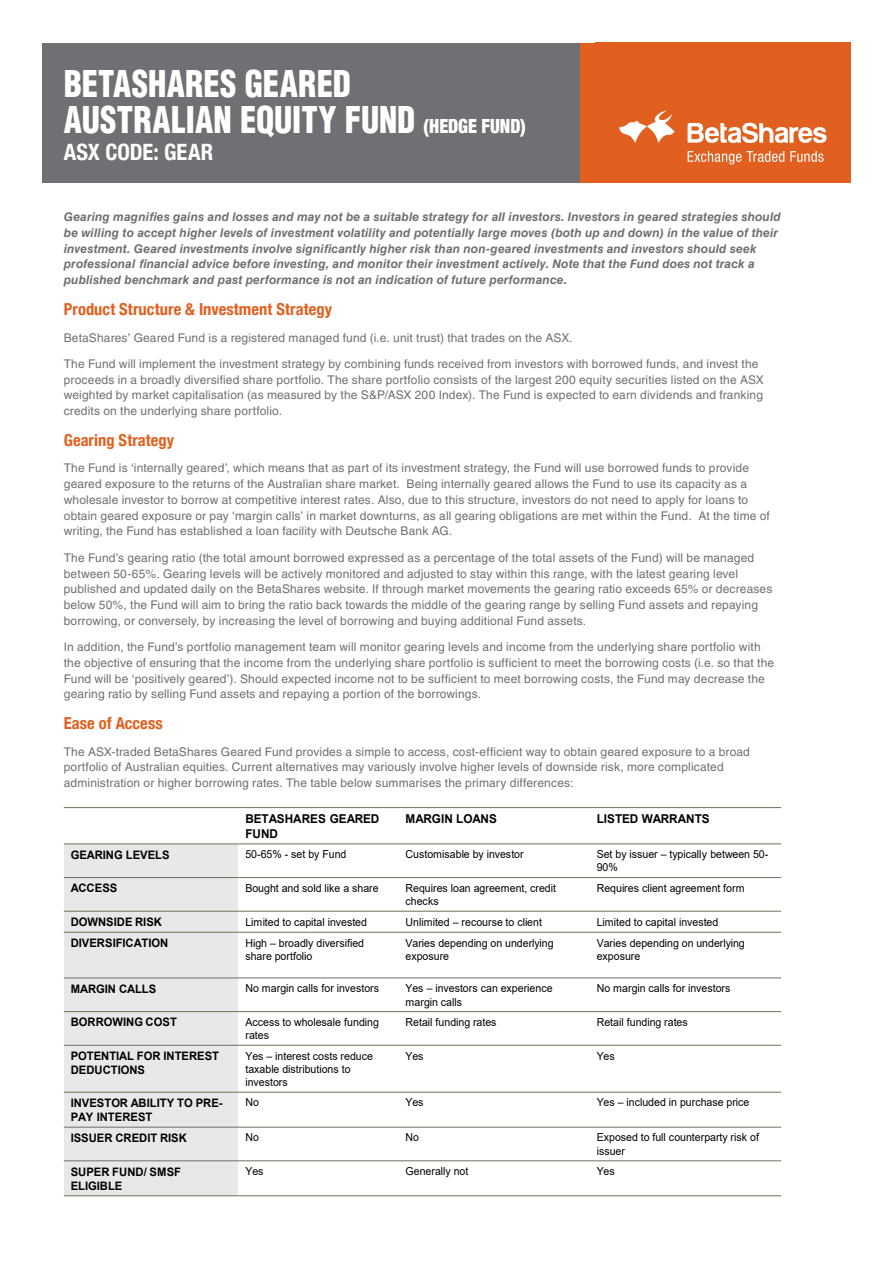
<style>
.page{position:relative;width:893px;height:1263px;background:#fff}
.page>*{position:absolute;margin:0;border:0;box-sizing:border-box;transform-origin:0 0}
.t1{font:900 condensed 36px "Helvetica LT Std";letter-spacing:.005em;color:#fff;scale:.91 1}
.t2{font:700 condensed 22.5px "Helvetica Neue LT Com";color:#fff}
.Fact_-_Body_copy{font:700 condensed 16.5px "Helvetica Neue LT Com";letter-spacing:.005em;color:#e1601f}
.t3{font:700 12.15px/14.5px "Arial";letter-spacing:-.005em;color:#000;scale:.96 1}
.Fact_-_Body_copy-2{font:12px/15.8px "Helvetica LT Std";letter-spacing:.015em;color:#706e73}
.Fact_-_Body_copy-3{font:italic 700 12px/15.8px "Helvetica LT Std";letter-spacing:.01em;color:#706e73}
.t4{font:700 11.7px/14px "Arial";letter-spacing:.005em;color:#000;scale:.96 1}
.t5{font:10.95px/13.4px "Arial";color:#000;scale:.96 1}
.s1{font-family:"Helvetica Neue LT Com";font-size:19.5px}
</style>
<div class="page">
<div style="left:64px;top:844px;width:175px;height:33px;background:#e8e8e8"></div>
<div style="left:64px;top:877px;width:175px;height:34px;background:#e8e8e8"></div>
<div style="left:64px;top:911px;width:175px;height:21px;background:#e8e8e8"></div>
<div style="left:64px;top:932px;width:175px;height:46px;background:#e8e8e8"></div>
<div style="left:64px;top:978px;width:175px;height:33px;background:#e8e8e8"></div>
<div style="left:64px;top:1011px;width:175px;height:34px;background:#e8e8e8"></div>
<div style="left:64px;top:1045px;width:175px;height:47px;background:#e8e8e8"></div>
<div style="left:64px;top:1092px;width:175px;height:35px;background:#e8e8e8"></div>
<div style="left:64px;top:1127px;width:175px;height:34px;background:#e8e8e8"></div>
<div style="left:64px;top:1161px;width:175px;height:35px;background:#e8e8e8"></div>
<hr style="left:64px;top:844px;width:717px;height:1px;background:#747260">
<hr style="left:64px;top:877px;width:717px;height:1px;background:#747260">
<hr style="left:64px;top:911px;width:717px;height:1px;background:#747260">
<hr style="left:64px;top:932px;width:717px;height:1px;background:#747260">
<hr style="left:64px;top:978px;width:717px;height:1px;background:#747260">
<hr style="left:64px;top:1011px;width:717px;height:1px;background:#747260">
<hr style="left:64px;top:1045px;width:717px;height:1px;background:#747260">
<hr style="left:64px;top:1092px;width:717px;height:1px;background:#747260">
<hr style="left:64px;top:1127px;width:717px;height:1px;background:#747260">
<hr style="left:64px;top:1160px;width:717px;height:1px;background:#747260">
<hr style="left:64px;top:807px;width:717px;height:1px;background:#747260">
<hr style="left:64px;top:1195px;width:717px;height:1px;background:#747260">
<div style="left:43px;top:43px;width:537px;height:140px;background:#707074"></div>
<div style="left:580px;top:43px;width:270px;height:140px;background:#e1601f"></div>
<svg style="left:619px;top:110px;width:56px;height:33px"></svg>
<svg style="left:688px;top:123px;width:138px;height:20px"></svg>
<svg style="left:688px;top:151px;width:136px;height:13px"></svg>
<p class="t1" style="left:64px;top:61px;width:317px">BETASHARES GEARED</p>
<p class="t1" style="left:64px;top:97px;width:509px">AUSTRALIAN EQUITY FUND <span class="s1">(HEDGE FUND)</span></p>
<p class="t2" style="left:64px;top:138px;width:151px">ASX CODE: GEAR</p>
<p class="Fact_-_Body_copy-3" style="left:64px;top:209px;width:718px">Gearing magnifies gains and losses and may not be a suitable strategy for all investors. Investors in geared strategies should be willing to accept higher levels of investment volatility and potentially large moves (both up and down) in the value of their investment. Geared investments involve significantly higher risk than non-geared investments and investors should seek professional financial advice before investing, and monitor their investment actively. Note that the Fund does not track a published benchmark and past performance is not an indication of future performance.</p>
<p class="Fact_-_Body_copy" style="left:64px;top:299px;width:270px">Product Structure &amp; Investment Strategy</p>
<p class="Fact_-_Body_copy-2" style="left:64px;top:329px;width:511px">BetaShares’ Geared Fund is a registered managed fund (i.e. unit trust) that trades on the ASX.</p>
<p class="Fact_-_Body_copy-2" style="left:64px;top:356px;width:702px">The Fund will implement the investment strategy by combining funds received from investors with borrowed funds, and invest the proceeds in a broadly diversified share portfolio. The share portfolio consists of the largest 200 equity securities listed on the ASX weighted by market capitalisation (as measured by the S&amp;P/ASX 200 Index). The Fund is expected to earn dividends and franking credits on the underlying share portfolio.</p>
<p class="Fact_-_Body_copy" style="left:64px;top:430px;width:112px">Gearing Strategy</p>
<p class="Fact_-_Body_copy-2" style="left:64px;top:460px;width:708px">The Fund is ‘internally geared’, which means that as part of its investment strategy, the Fund will use borrowed funds to provide geared exposure to the returns of the Australian share market. Being internally geared allows the Fund to use its capacity as a wholesale investor to borrow at competitive interest rates. Also, due to this structure, investors do not need to apply for loans to obtain geared exposure or pay ‘margin calls’ in market downturns, as all gearing obligations are met within the Fund. At the time of writing, the Fund has established a loan facility with Deutsche Bank AG.</p>
<p class="Fact_-_Body_copy-2" style="left:64px;top:550px;width:710px">The Fund’s gearing ratio (the total amount borrowed expressed as a percentage of the total assets of the Fund) will be managed between 50-65%. Gearing levels will be actively monitored and adjusted to stay within this range, with the latest gearing level published and updated daily on the BetaShares website. If through market movements the gearing ratio exceeds 65% or decreases below 50%, the Fund will aim to bring the ratio back towards the middle of the gearing range by selling Fund assets and repaying borrowing, or conversely, by increasing the level of borrowing and buying additional Fund assets.</p>
<p class="Fact_-_Body_copy-2" style="left:64px;top:639px;width:712px">In addition, the Fund’s portfolio management team will monitor gearing levels and income from the underlying share portfolio with the objective of ensuring that the income from the underlying share portfolio is sufficient to meet the borrowing costs (i.e. so that the Fund will be ‘positively geared’). Should expected income not to be sufficient to meet borrowing costs, the Fund may decrease the gearing ratio by selling Fund assets and repaying a portion of the borrowings.</p>
<p class="Fact_-_Body_copy" style="left:64px;top:714px;width:101px">Ease of Access</p>
<p class="Fact_-_Body_copy-2" style="left:64px;top:744px;width:688px">The ASX-traded BetaShares Geared Fund provides a simple to access, cost-efficient way to obtain geared exposure to a broad portfolio of Australian equities. Current alternatives may variously involve higher levels of downside risk, more complicated administration or higher borrowing rates. The table below summarises the primary differences:</p>
<p class="t3" style="left:245px;top:811px;width:141px">BETASHARES GEARED<br>FUND</p>
<p class="t3" style="left:406px;top:811px;width:97px">MARGIN LOANS</p>
<p class="t3" style="left:597px;top:811px;width:119px">LISTED WARRANTS</p>
<p class="t4" style="left:71px;top:848px;width:105px">GEARING LEVELS</p>
<p class="t5" style="left:245px;top:848px;width:107px">50-65% - set by Fund</p>
<p class="t5" style="left:406px;top:848px;width:125px">Customisable by investor</p>
<p class="t5" style="left:597px;top:848px;width:180px">Set by issuer – typically between 50-<br>90%</p>
<p class="t4" style="left:71px;top:881px;width:50px">ACCESS</p>
<p class="t5" style="left:245px;top:881px;width:140px">Bought and sold like a share</p>
<p class="t5" style="left:406px;top:881px;width:158px">Requires loan agreement, credit checks</p>
<p class="t5" style="left:597px;top:881px;width:155px">Requires client agreement form</p>
<p class="t4" style="left:71px;top:915px;width:97px">DOWNSIDE RISK</p>
<p class="t5" style="left:245px;top:915px;width:128px">Limited to capital invested</p>
<p class="t5" style="left:406px;top:915px;width:144px">Unlimited – recourse to client</p>
<p class="t5" style="left:597px;top:915px;width:128px">Limited to capital invested</p>
<p class="t4" style="left:71px;top:936px;width:103px">DIVERSIFICATION</p>
<p class="t5" style="left:245px;top:936px;width:125px">High – broadly diversified share portfolio</p>
<p class="t5" style="left:405px;top:936px;width:156px">Varies depending on underlying exposure</p>
<p class="t5" style="left:597px;top:936px;width:156px">Varies depending on underlying exposure</p>
<p class="t4" style="left:71px;top:982px;width:91px">MARGIN CALLS</p>
<p class="t5" style="left:245px;top:982px;width:141px">No margin calls for investors</p>
<p class="t5" style="left:406px;top:982px;width:155px">Yes – investors can experience margin calls</p>
<p class="t5" style="left:597px;top:982px;width:141px">No margin calls for investors</p>
<p class="t4" style="left:71px;top:1015px;width:112px">BORROWING COST</p>
<p class="t5" style="left:245px;top:1015px;width:141px">Access to wholesale funding rates</p>
<p class="t5" style="left:406px;top:1015px;width:96px">Retail funding rates</p>
<p class="t5" style="left:597px;top:1015px;width:96px">Retail funding rates</p>
<p class="t4" style="left:71px;top:1049px;width:156px">POTENTIAL FOR INTEREST<br>DEDUCTIONS</p>
<p class="t5" style="left:245px;top:1049px;width:134px">Yes – interest costs reduce taxable distributions to investors</p>
<p class="t5" style="left:406px;top:1049px;width:20px">Yes</p>
<p class="t5" style="left:597px;top:1049px;width:20px">Yes</p>
<p class="t4" style="left:71px;top:1096px;width:160px">INVESTOR ABILITY TO PRE-<br>PAY INTEREST</p>
<p class="t5" style="left:245px;top:1096px;width:16px">No</p>
<p class="t5" style="left:406px;top:1096px;width:20px">Yes</p>
<p class="t5" style="left:597px;top:1096px;width:161px">Yes – included in purchase price</p>
<p class="t4" style="left:71px;top:1131px;width:123px">ISSUER CREDIT RISK</p>
<p class="t5" style="left:245px;top:1131px;width:16px">No</p>
<p class="t5" style="left:406px;top:1131px;width:16px">No</p>
<p class="t5" style="left:597px;top:1131px;width:170px">Exposed to full counterparty risk of issuer</p>
<p class="t4" style="left:71px;top:1165px;width:116px">SUPER FUND/ SMSF<br>ELIGIBLE</p>
<p class="t5" style="left:245px;top:1164px;width:20px">Yes</p>
<p class="t5" style="left:406px;top:1164px;width:67px">Generally not</p>
<p class="t5" style="left:597px;top:1164px;width:20px">Yes</p>
</div>
